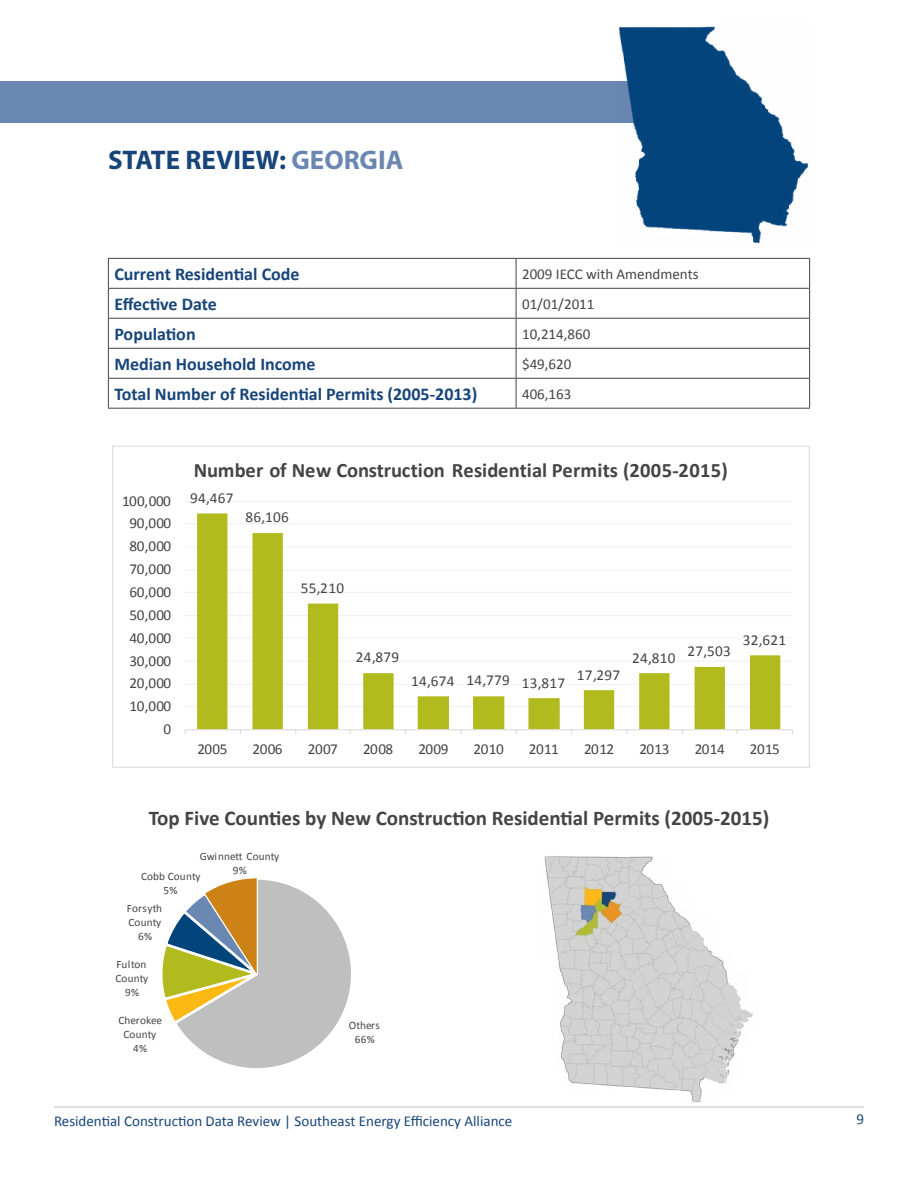
<style>
.page{position:relative;width:918px;height:1188px;background:#fff}
.page>*{position:absolute;margin:0;border:0;box-sizing:border-box;transform-origin:0 0}
.t1{font:700 27px "Myriad Pro";color:#17457a}
.t2{font:700 21px "Calibri";color:#444}
.t3{font:700 20.55px "Calibri";color:#444}
.t4{font:700 18px "Calibri";color:#17457a}
.t5{font:15.15px "Calibri";letter-spacing:.02em;color:#444}
.t6{font:15px "Calibri";color:#17457a}
.t7{font:15px "Calibri";color:#444}
.t8{font:11.25px/13.8px "Calibri";letter-spacing:.01em;color:#444;text-align:center}
.s1{color:#6a87b2}
</style>
<div class="page">
<div style="left:0;top:81px;width:702px;height:41px;background:#6a87b2"></div>
<hr style="left:54px;top:1106px;width:810px;height:2px;background:#d4d4d3">
<img style="left:615px;top:26px;width:194px;height:217px">
<svg style="left:162px;top:878px;width:189px;height:191px"></svg>
<hr style="left:185px;top:706px;width:607px;height:1px;background:#f1f1f1">
<hr style="left:185px;top:684px;width:607px;height:1px;background:#f2f2f2">
<hr style="left:185px;top:661px;width:607px;height:1px;background:#f5f5f5">
<hr style="left:185px;top:637px;width:607px;height:1px;background:#f6f6f6">
<hr style="left:185px;top:615px;width:607px;height:1px;background:#f1f1f1">
<hr style="left:185px;top:592px;width:607px;height:1px;background:#f1f1f1">
<hr style="left:185px;top:570px;width:607px;height:1px;background:#f5f5f5">
<hr style="left:185px;top:546px;width:607px;height:1px;background:#f6f6f6">
<hr style="left:185px;top:523px;width:607px;height:1px;background:#f3f3f3">
<hr style="left:185px;top:501px;width:607px;height:1px;background:#f1f1f1">
<svg style="left:197px;top:513px;width:583px;height:216px"></svg>
<hr style="left:185px;top:729px;width:607px;height:1px;background:#d9d9d9">
<hr style="left:108px;top:258px;width:408px;height:1px;background:#444">
<hr style="left:516px;top:258px;width:294px;height:1px;background:#444">
<hr style="left:108px;top:288px;width:408px;height:1px;background:#444">
<hr style="left:516px;top:288px;width:294px;height:1px;background:#444">
<hr style="left:108px;top:318px;width:408px;height:1px;background:#444">
<hr style="left:516px;top:318px;width:294px;height:1px;background:#444">
<hr style="left:108px;top:348px;width:408px;height:1px;background:#444">
<hr style="left:516px;top:348px;width:294px;height:1px;background:#444">
<hr style="left:108px;top:378px;width:408px;height:1px;background:#444">
<svg style="left:108px;top:259px;width:1px;height:149px"></svg>
<hr style="left:516px;top:378px;width:294px;height:1px;background:#444">
<svg style="left:516px;top:259px;width:1px;height:149px"></svg>
<svg style="left:809px;top:259px;width:1px;height:149px"></svg>
<hr style="left:108px;top:408px;width:408px;height:1px;background:#444">
<hr style="left:516px;top:408px;width:294px;height:1px;background:#444">
<img style="left:541px;top:856px;width:216px;height:252px">
<h1 class="t1" style="left:108px;top:142px;width:297px">STATE REVIEW: <span class="s1">GEORGIA</span></h1>
<p class="t4" style="left:114px;top:263px;width:187px">Current Residential Code</p>
<p class="t7" style="left:522px;top:264px;width:178px">2009 IECC with Amendments</p>
<p class="t4" style="left:114px;top:293px;width:104px">Effective Date</p>
<p class="t7" style="left:522px;top:294px;width:74px">01/01/2011</p>
<p class="t4" style="left:114px;top:323px;width:83px">Population</p>
<p class="t7" style="left:522px;top:324px;width:70px">10,214,860</p>
<p class="t4" style="left:114px;top:353px;width:203px">Median Household Income</p>
<p class="t7" style="left:522px;top:354px;width:51px">$49,620</p>
<p class="t4" style="left:114px;top:382px;width:364px">Total Number of Residential Permits (2005-2013)</p>
<p class="t7" style="left:522px;top:384px;width:51px">406,163</p>
<p class="t5" style="left:122px;top:491px;width:50px">100,000</p>
<p class="t5" style="left:130px;top:514px;width:43px">90,000</p>
<p class="t5" style="left:130px;top:537px;width:43px">80,000</p>
<p class="t5" style="left:130px;top:560px;width:43px">70,000</p>
<p class="t5" style="left:130px;top:582px;width:43px">60,000</p>
<p class="t5" style="left:130px;top:605px;width:43px">50,000</p>
<p class="t5" style="left:130px;top:628px;width:43px">40,000</p>
<p class="t5" style="left:130px;top:651px;width:43px">30,000</p>
<p class="t5" style="left:130px;top:674px;width:43px">20,000</p>
<p class="t5" style="left:130px;top:697px;width:43px">10,000</p>
<p class="t5" style="left:164px;top:720px;width:9px">0</p>
<h3 class="t3" style="left:194px;top:457px;width:536px">Number of New Construction Residential Permits (2005-2015)</h3>
<p class="t5" style="left:190px;top:489px;width:45px">94,467</p>
<p class="t5" style="left:245px;top:508px;width:45px">86,106</p>
<p class="t5" style="left:301px;top:578px;width:45px">55,210</p>
<p class="t5" style="left:356px;top:648px;width:45px">24,879</p>
<p class="t5" style="left:411px;top:671px;width:155px">14,674 14,779 13,817</p>
<p class="t5" style="left:577px;top:665px;width:45px">17,297</p>
<p class="t5" style="left:632px;top:645px;width:100px">24,810 27,503</p>
<p class="t5" style="left:743px;top:630px;width:45px">32,621</p>
<p class="t5" style="left:197px;top:739px;width:32px">2005</p>
<p class="t5" style="left:253px;top:739px;width:32px">2006</p>
<p class="t5" style="left:308px;top:739px;width:32px">2007</p>
<p class="t5" style="left:363px;top:739px;width:32px">2008</p>
<p class="t5" style="left:418px;top:739px;width:32px">2009</p>
<p class="t5" style="left:474px;top:739px;width:32px">2010</p>
<p class="t5" style="left:529px;top:739px;width:32px">2011</p>
<p class="t5" style="left:584px;top:739px;width:32px">2012</p>
<p class="t5" style="left:639px;top:739px;width:32px">2013</p>
<p class="t5" style="left:695px;top:739px;width:32px">2014</p>
<p class="t5" style="left:750px;top:739px;width:32px">2015</p>
<h2 class="t2" style="left:149px;top:805px;width:622px">Top Five Counties by New Construction Residential Permits (2005-2015)</h2>
<p class="t8" style="left:200px;top:850px;width:81px">Gwinnett County<br>9%</p>
<p class="t8" style="left:141px;top:869px;width:61px">Cobb County<br>5%</p>
<p class="t8" style="left:127px;top:902px;width:37px">Forsyth<br>County<br>6%</p>
<p class="t8" style="left:116px;top:958px;width:34px">Fulton<br>County<br>9%</p>
<p class="t8" style="left:118px;top:1014px;width:45px">Cherokee<br>County<br>4%</p>
<p class="t8" style="left:349px;top:1019px;width:33px">Others<br>66%</p>
<p class="t6" style="left:54px;top:1112px;width:460px">Residential Construction Data Review | Southeast Energy Efficiency Alliance</p>
<p class="t6" style="left:856px;top:1110px;width:9px">9</p>
</div>
